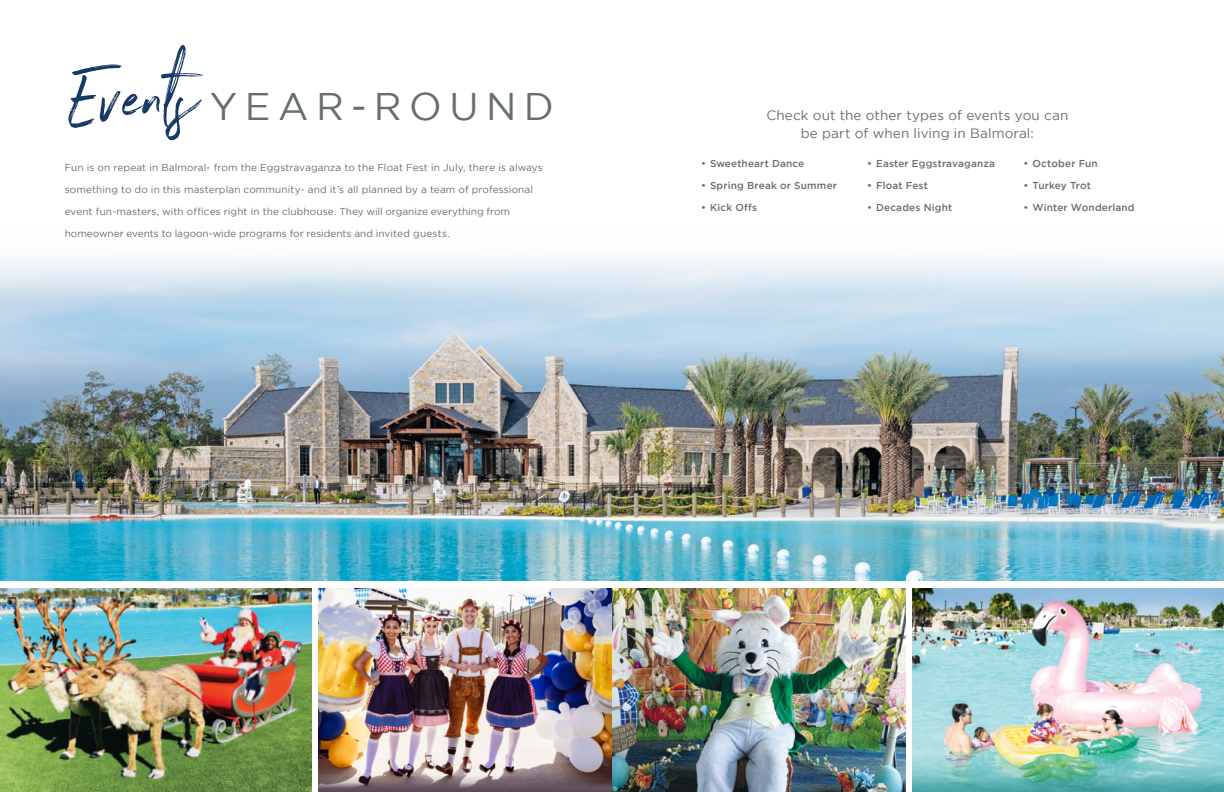
<style>
.page{position:relative;width:1224px;height:792px;background:#fff}
.page>*{position:absolute;margin:0;border:0;box-sizing:border-box;transform-origin:0 0}
.t1{font:85.6px "Northwell";color:#173963}
.t2{font:38.5px "Gotham";letter-spacing:.195em;color:#666e72}
.t3{font:13.5px/18px "Gotham";letter-spacing:.01em;color:#666e73;text-align:center}
.t4{font:10px "Gotham";letter-spacing:.005em;color:#666e73}
.t5{font:10px "Gotham";letter-spacing:.02em;color:#666e73}
.t6{font:10px "Gotham";color:#666e73}
</style>
<div class="page">
<img style="left:0;top:387px;width:1224px;height:193px">
<svg style="left:0;top:258px;width:1224px;height:129px;background:#bed4e4"></svg>
<img style="left:913px;top:631px;width:311px;height:122px">
<img style="left:318px;top:589px;width:294px;height:182px">
<img style="left:612px;top:589px;width:294px;height:203px">
<img style="left:0;top:589px;width:311px;height:203px">
<svg style="left:318px;top:771px;width:294px;height:21px;background:#7d6b70"></svg>
<img style="left:913px;top:753px;width:311px;height:21px">
<img style="left:913px;top:611px;width:311px;height:20px">
<img style="left:913px;top:589px;width:311px;height:22px">
<svg style="left:913px;top:774px;width:311px;height:18px;background:#5bafae"></svg>
<h1 class="t1" style="left:67px;top:36px;width:133px">Events</h1>
<h2 class="t2" style="left:210px;top:85px;width:346px">YEAR-ROUND</h2>
<p class="t4" style="left:65px;top:162px;width:480px">Fun is on repeat in Balmoral- from the Eggstravaganza to the Float Fest in July, there is always</p>
<p class="t4" style="left:65px;top:184px;width:470px">something to do in this masterplan community- and it’s all planned by a team of professional</p>
<p class="t4" style="left:65px;top:206px;width:447px">event fun-masters, with offices right in the clubhouse. They will organize everything from</p>
<p class="t4" style="left:65px;top:228px;width:387px">homeowner events to lagoon-wide programs for residents and invited guests.</p>
<h3 class="t3" style="left:766px;top:106px;width:304px">Check out the other types of events you can be part of when living in Balmoral:</h3>
<p class="t5" style="left:701px;top:158px;width:105px">• Sweetheart Dance</p>
<p class="t5" style="left:701px;top:180px;width:138px">• Spring Break or Summer</p>
<p class="t5" style="left:701px;top:202px;width:58px">• Kick Offs</p>
<p class="t5" style="left:1024px;top:158px;width:76px">• October Fun</p>
<p class="t6" style="left:1024px;top:180px;width:69px">• Turkey Trot</p>
<p class="t5" style="left:1024px;top:202px;width:113px">• Winter Wonderland</p>
<p class="t5" style="left:867px;top:158px;width:129px">• Easter Eggstravaganza</p>
<p class="t5" style="left:867px;top:180px;width:62px">• Float Fest</p>
<p class="t5" style="left:867px;top:202px;width:87px">• Decades Night</p>
</div>
